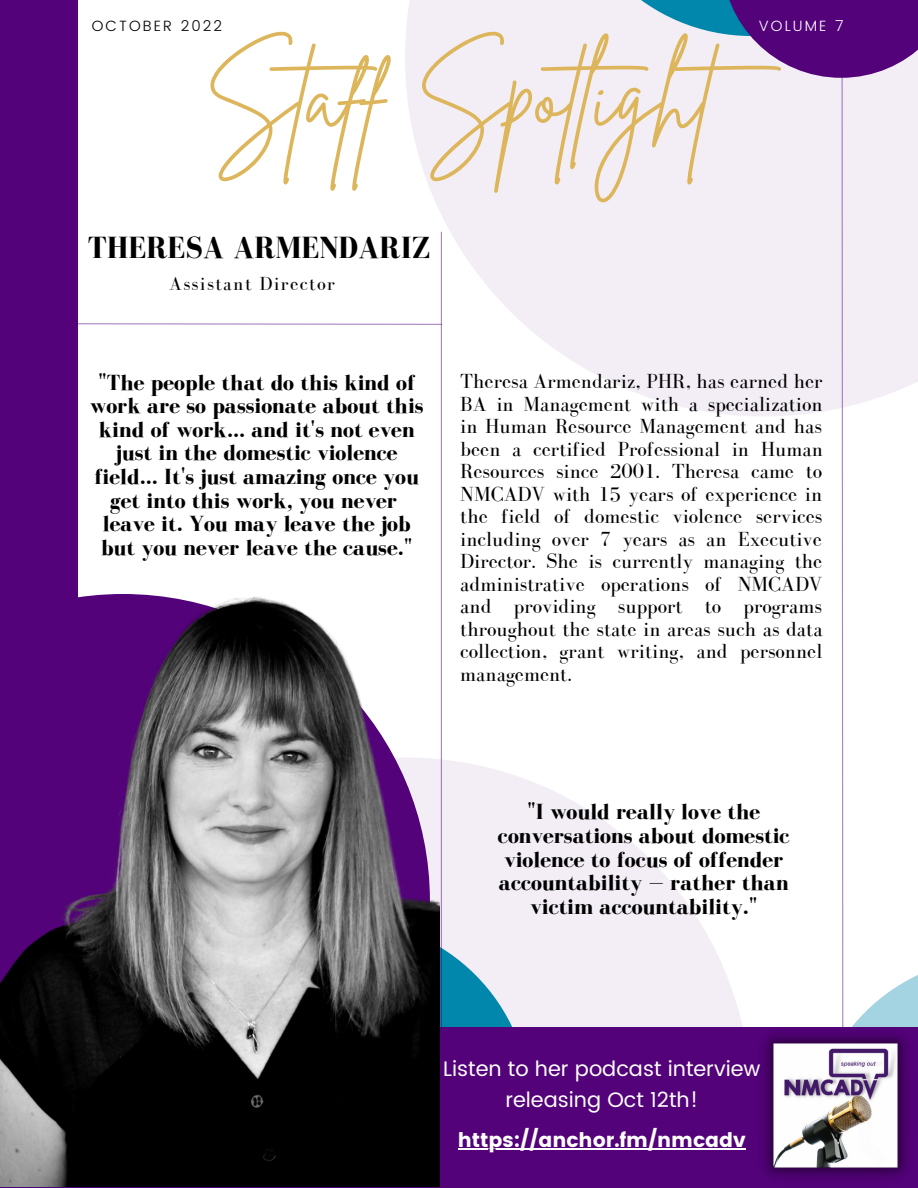
<style>
.page{position:relative;width:918px;height:1188px;background:#fff}
.page>*{position:absolute;margin:0;border:0;box-sizing:border-box;transform-origin:0 0}
.t1{font:96px "Brittany Signature";color:#ddb65b}
.t2{font:700 31.5px "Bodoni FLF";color:#000}
.t3{font:700 22.5px/23.7px "Bodoni FLF";color:#000;text-align:center}
.t4{font:21px/22.5px "Bodoni FLF";color:#000;text-align:justify}
.t5{font:21px/30.5px "Poppins";color:#fff;text-align:center}
.t6{font:20.1px "Poppins";color:#fff}
.t7{font:19.5px "Bodoni FLF";letter-spacing:.07em;color:#000}
.t8{font:300 14.85px "Poppins";letter-spacing:.14em;color:#000}
.t9{font:300 14.85px "Poppins";letter-spacing:.14em;color:#fff}
</style>
<div class="page">
<svg style="left:439px;top:757px;width:124px;height:270px;background:#f3eff6"></svg>
<svg style="left:439px;top:920px;width:92px;height:107px;background:#9cc7d9"></svg>
<svg style="left:405px;top:0;width:158px;height:416px;fill:#f3eef6"></svg>
<hr style="left:441px;top:232px;width:1px;height:956px;background:#530279">
<svg style="left:563px;top:0;width:355px;height:1027px"></svg>
<div style="left:0;top:0;width:77px;height:645px;background:#530279"></div>
<div style="left:0;top:1027px;width:918px;height:161px;background:#530279"></div>
<hr style="left:458px;top:1149px;width:288px;height:1px;background:#fff">
<svg style="left:77px;top:323px;width:365px;height:2px"></svg>
<img style="left:753px;top:1023px;width:164px;height:153px">
<img style="left:0;top:583px;width:439px;height:604px">
<p class="t8" style="left:92px;top:18px;width:132px">OCTOBER 2022</p>
<p class="t9" style="left:759px;top:18px;width:86px">VOLUME 7</p>
<h1 class="t1" style="left:206px;top:33px;width:603px">Staff Spotlight</h1>
<h2 class="t2" style="left:88px;top:230px;width:344px">THERESA ARMENDARIZ</h2>
<p class="t7" style="left:169px;top:273px;width:168px">Assistant Director</p>
<p class="t3" style="left:90px;top:370px;width:335px">"The people that do this kind of work are so passionate about this kind of work... and it's not even just in the domestic violence field... It's just amazing once you get into this work, you never leave it. You may leave the job but you never leave the cause."</p>
<p class="t4" style="left:460px;top:370px;width:364px">Theresa Armendariz, PHR, has earned her BA in Management with a specialization in Human Resource Management and has been a certified Professional in Human Resources since 2001. Theresa came to NMCADV with 15 years of experience in the field of domestic violence services including over 7 years as an Executive Director. She is currently managing the administrative operations of NMCADV and providing support to programs throughout the state in areas such as data collection, grant writing, and personnel management.</p>
<p class="t3" style="left:498px;top:800px;width:293px">"I would really love the conversations about domestic violence to focus of offender accountability — rather than victim accountability."</p>
<p class="t5" style="left:443px;top:1054px;width:319px">Listen to her podcast interview releasing Oct 12th!</p>
<p class="t6" style="left:458px;top:1129px;width:289px">https://anchor.fm/nmcadv</p>
</div>
